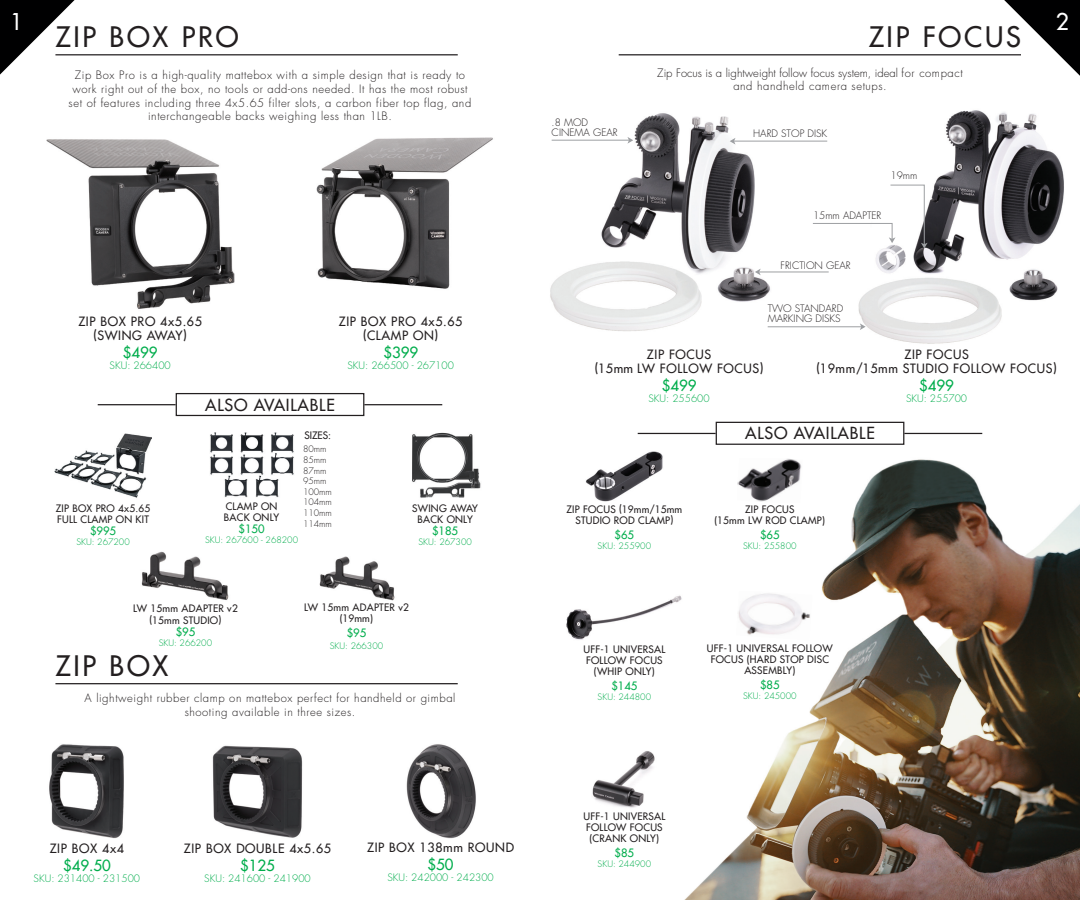
<style>
.page{position:relative;width:1080px;height:900px;background:#fff}
.page>*{position:absolute;margin:0;border:0;box-sizing:border-box;transform-origin:0 0}
.t1{font:500 27.5px "Futura Std";letter-spacing:.1em;color:#231f20}
.t2{font:500 22.5px "Futura Std";color:#fff}
.t3{font:500 16.25px "Futura Std";letter-spacing:.05em;color:#231f20}
.t4{font:500 15px "Futura Std";color:#00ad4c}
.t5{font:500 12.5px/13.8px "Futura Std";letter-spacing:.05em;color:#231f20;text-align:center}
.t6{font:300 11.25px/13.8px "Futura Std";letter-spacing:.05em;color:#231f20;text-align:center}
.t7{font:300 11.25px/13.8px "Futura Std";color:#231f20;text-align:center}
.t8{font:500 11.25px "Futura Std";color:#00ad4c}
.t9{font:500 10px/11.2px "Futura Std";letter-spacing:.025em;color:#231f20;text-align:center}
.t10{font:300 10px "Futura Std";color:#00ad4c}
.t11{font:300 10px/10px "Futura Std";color:#231f20}
.t12{font:300 8.75px "Futura Std";color:#00ad4c}
.t13{font:300 8.75px "Futura Std";color:#231f20}
</style>
<div class="page">
<svg style="left:0;top:0;width:75px;height:75px"></svg>
<hr style="left:55px;top:54px;width:403px;height:1px;background:#231f20">
<img style="left:46px;top:139px;width:189px;height:170px">
<img style="left:316px;top:137px;width:177px;height:152px">
<img style="left:412px;top:432px;width:69px;height:66px">
<img style="left:141px;top:551px;width:88px;height:49px">
<img style="left:319px;top:556px;width:76px;height:45px">
<img style="left:55px;top:433px;width:97px;height:65px">
<img style="left:49px;top:744px;width:75px;height:95px">
<img style="left:212px;top:745px;width:91px;height:93px">
<img style="left:406px;top:744px;width:70px;height:95px">
<hr style="left:55px;top:683px;width:403px;height:1px;background:#231f20">
<div style="left:176px;top:393px;width:188px;height:23px;border:1px solid #231f20"></div>
<hr style="left:364px;top:404px;width:78px;height:1px;background:#231f20">
<hr style="left:98px;top:404px;width:78px;height:1px;background:#231f20">
<img style="left:210px;top:433px;width:84px;height:65px">
<img style="left:684px;top:459px;width:396px;height:441px">
<svg style="left:1004px;top:0;width:76px;height:76px"></svg>
<hr style="left:619px;top:54px;width:402px;height:1px;background:#231f20">
<img style="left:550px;top:113px;width:223px;height:218px">
<img style="left:853px;top:110px;width:211px;height:234px">
<hr style="left:552px;top:140px;width:78px;height:1px;background:#9d9fa2">
<svg style="left:627px;top:137px;width:6px;height:7px"></svg>
<hr style="left:733px;top:141px;width:94px;height:1px;background:#9d9fa2">
<svg style="left:730px;top:138px;width:6px;height:7px"></svg>
<hr style="left:759px;top:272px;width:70px;height:1px;background:#9d9fa2">
<svg style="left:755px;top:269px;width:6px;height:6px"></svg>
<svg style="left:813px;top:184px;width:115px;height:64px"></svg>
<hr style="left:768px;top:326px;width:94px;height:1px;background:#9d9fa2">
<svg style="left:860px;top:323px;width:6px;height:7px"></svg>
<img style="left:737px;top:459px;width:66px;height:44px">
<img style="left:566px;top:595px;width:116px;height:45px">
<img style="left:592px;top:751px;width:63px;height:57px">
<img style="left:585px;top:451px;width:78px;height:51px">
<div style="left:716px;top:422px;width:188px;height:23px;border:1px solid #231f20"></div>
<hr style="left:904px;top:433px;width:78px;height:1px;background:#231f20">
<hr style="left:638px;top:433px;width:78px;height:1px;background:#231f20">
<img style="left:736px;top:591px;width:77px;height:49px">
<p class="t2" style="left:10px;top:7px;width:15px">1</p>
<p class="t1" style="left:55px;top:20px;width:185px">ZIP BOX PRO</p>
<p class="t6" style="left:69px;top:69px;width:404px">Zip Box Pro is a high-quality mattebox with a simple design that is ready to work right out of the box, no tools or add-ons needed. It has the most robust set of features including three 4x5.65 filter slots, a carbon fiber top flag, and interchangeable backs weighing less than 1LB.</p>
<p class="t5" style="left:78px;top:315px;width:125px">ZIP BOX PRO 4x5.65</p>
<p class="t5" style="left:94px;top:329px;width:95px">(SWING AWAY)</p>
<p class="t4" style="left:123px;top:343px;width:36px">$499</p>
<p class="t10" style="left:110px;top:359px;width:63px">SKU: 266400</p>
<p class="t5" style="left:339px;top:315px;width:125px">ZIP BOX PRO 4x5.65</p>
<p class="t5" style="left:363px;top:329px;width:76px">(CLAMP ON)</p>
<p class="t4" style="left:383px;top:343px;width:36px">$399</p>
<p class="t10" style="left:347px;top:359px;width:108px">SKU: 266500 - 267100</p>
<p class="t9" style="left:56px;top:502px;width:96px">ZIP BOX PRO 4x5.65</p>
<p class="t9" style="left:57px;top:514px;width:93px">FULL CLAMP ON KIT</p>
<p class="t8" style="left:90px;top:524px;width:28px">$995</p>
<p class="t12" style="left:76px;top:537px;width:55px">SKU: 267200</p>
<p class="t3" style="left:205px;top:395px;width:131px">ALSO AVAILABLE</p>
<p class="t9" style="left:304px;top:429px;width:28px">SIZES:</p>
<p class="t13" style="left:303px;top:444px;width:25px">80mm</p>
<p class="t13" style="left:303px;top:454px;width:25px">85mm</p>
<p class="t13" style="left:303px;top:465px;width:25px">87mm</p>
<p class="t13" style="left:303px;top:476px;width:25px">95mm</p>
<p class="t13" style="left:303px;top:486px;width:30px">100mm</p>
<p class="t13" style="left:303px;top:497px;width:30px">104mm</p>
<p class="t13" style="left:303px;top:508px;width:30px">110mm</p>
<p class="t13" style="left:303px;top:518px;width:30px">114mm</p>
<p class="t9" style="left:226px;top:500px;width:53px">CLAMP ON</p>
<p class="t9" style="left:224px;top:512px;width:57px">BACK ONLY</p>
<p class="t8" style="left:239px;top:522px;width:28px">$150</p>
<p class="t12" style="left:205px;top:535px;width:95px">SKU: 267600 - 268200</p>
<p class="t9" style="left:412px;top:502px;width:67px">SWING AWAY</p>
<p class="t9" style="left:418px;top:514px;width:57px">BACK ONLY</p>
<p class="t8" style="left:432px;top:524px;width:28px">$185</p>
<p class="t12" style="left:418px;top:537px;width:55px">SKU: 267300</p>
<p class="t9" style="left:133px;top:603px;width:106px">LW 15mm ADAPTER v2 (15mm STUDIO)</p>
<p class="t8" style="left:176px;top:625px;width:21px">$95</p>
<p class="t12" style="left:159px;top:638px;width:55px">SKU: 266200</p>
<p class="t9" style="left:304px;top:602px;width:106px">LW 15mm ADAPTER v2 (19mm)</p>
<p class="t8" style="left:347px;top:626px;width:21px">$95</p>
<p class="t12" style="left:330px;top:640px;width:55px">SKU: 266300</p>
<p class="t1" style="left:55px;top:649px;width:114px">ZIP BOX</p>
<p class="t6" style="left:85px;top:692px;width:373px">A lightweight rubber clamp on mattebox perfect for handheld or gimbal shooting available in three sizes.</p>
<p class="t5" style="left:50px;top:842px;width:76px">ZIP BOX 4x4</p>
<p class="t4" style="left:63px;top:856px;width:49px">$49.50</p>
<p class="t10" style="left:34px;top:872px;width:108px">SKU: 231400 - 231500</p>
<p class="t5" style="left:184px;top:842px;width:149px">ZIP BOX DOUBLE 4x5.65</p>
<p class="t4" style="left:240px;top:856px;width:36px">$125</p>
<p class="t10" style="left:204px;top:872px;width:108px">SKU: 241600 - 241900</p>
<p class="t5" style="left:367px;top:841px;width:148px">ZIP BOX 138mm ROUND</p>
<p class="t4" style="left:428px;top:855px;width:28px">$50</p>
<p class="t10" style="left:387px;top:871px;width:108px">SKU: 242000 - 242300</p>
<p class="t1" style="left:869px;top:20px;width:154px">ZIP FOCUS</p>
<p class="t7" style="left:657px;top:66px;width:307px">Zip Focus is a lightweight follow focus system, ideal for compact and handheld camera setups.</p>
<p class="t11" style="left:552px;top:117px;width:68px">.8 MOD<br>CINEMA GEAR</p>
<p class="t11" style="left:753px;top:129px;width:76px">HARD STOP DISK</p>
<p class="t11" style="left:891px;top:170px;width:28px">19mm</p>
<p class="t11" style="left:813px;top:211px;width:70px">15mm ADAPTER</p>
<p class="t11" style="left:781px;top:260px;width:72px">FRICTION GEAR</p>
<p class="t11" style="left:768px;top:304px;width:77px">TWO STANDARD</p>
<p class="t11" style="left:768px;top:314px;width:75px">MARKING DISKS</p>
<p class="t2" style="left:1056px;top:7px;width:15px">2</p>
<p class="t5" style="left:647px;top:348px;width:66px">ZIP FOCUS</p>
<p class="t5" style="left:595px;top:362px;width:170px">(15mm LW FOLLOW FOCUS)</p>
<p class="t4" style="left:662px;top:376px;width:36px">$499</p>
<p class="t10" style="left:649px;top:392px;width:63px">SKU: 255600</p>
<p class="t5" style="left:817px;top:348px;width:242px">ZIP FOCUS<br>(19mm/15mm STUDIO FOLLOW FOCUS)</p>
<p class="t4" style="left:919px;top:376px;width:36px">$499</p>
<p class="t10" style="left:906px;top:392px;width:63px">SKU: 255700</p>
<p class="t9" style="left:566px;top:503px;width:117px">ZIP FOCUS (19mm/15mm<br>STUDIO ROD CLAMP)</p>
<p class="t8" style="left:615px;top:528px;width:21px">$65</p>
<p class="t12" style="left:598px;top:540px;width:55px">SKU: 255900</p>
<p class="t3" style="left:745px;top:423px;width:131px">ALSO AVAILABLE</p>
<p class="t9" style="left:745px;top:504px;width:51px">ZIP FOCUS</p>
<p class="t9" style="left:715px;top:515px;width:112px">(15mm LW ROD CLAMP)</p>
<p class="t8" style="left:760px;top:528px;width:21px">$65</p>
<p class="t12" style="left:743px;top:541px;width:55px">SKU: 255800</p>
<p class="t9" style="left:583px;top:644px;width:83px">UFF-1 UNIVERSAL<br>FOLLOW FOCUS (WHIP ONLY)</p>
<p class="t8" style="left:611px;top:679px;width:28px">$145</p>
<p class="t12" style="left:598px;top:692px;width:55px">SKU: 244800</p>
<p class="t9" style="left:707px;top:642px;width:127px">UFF-1 UNIVERSAL FOLLOW<br>FOCUS (HARD STOP DISC<br>ASSEMBLY)</p>
<p class="t8" style="left:760px;top:678px;width:21px">$85</p>
<p class="t12" style="left:743px;top:691px;width:55px">SKU: 245000</p>
<p class="t9" style="left:583px;top:811px;width:83px">UFF-1 UNIVERSAL<br>FOLLOW FOCUS (CRANK ONLY)</p>
<p class="t8" style="left:615px;top:846px;width:21px">$85</p>
<p class="t12" style="left:598px;top:859px;width:55px">SKU: 244900</p>
</div>
